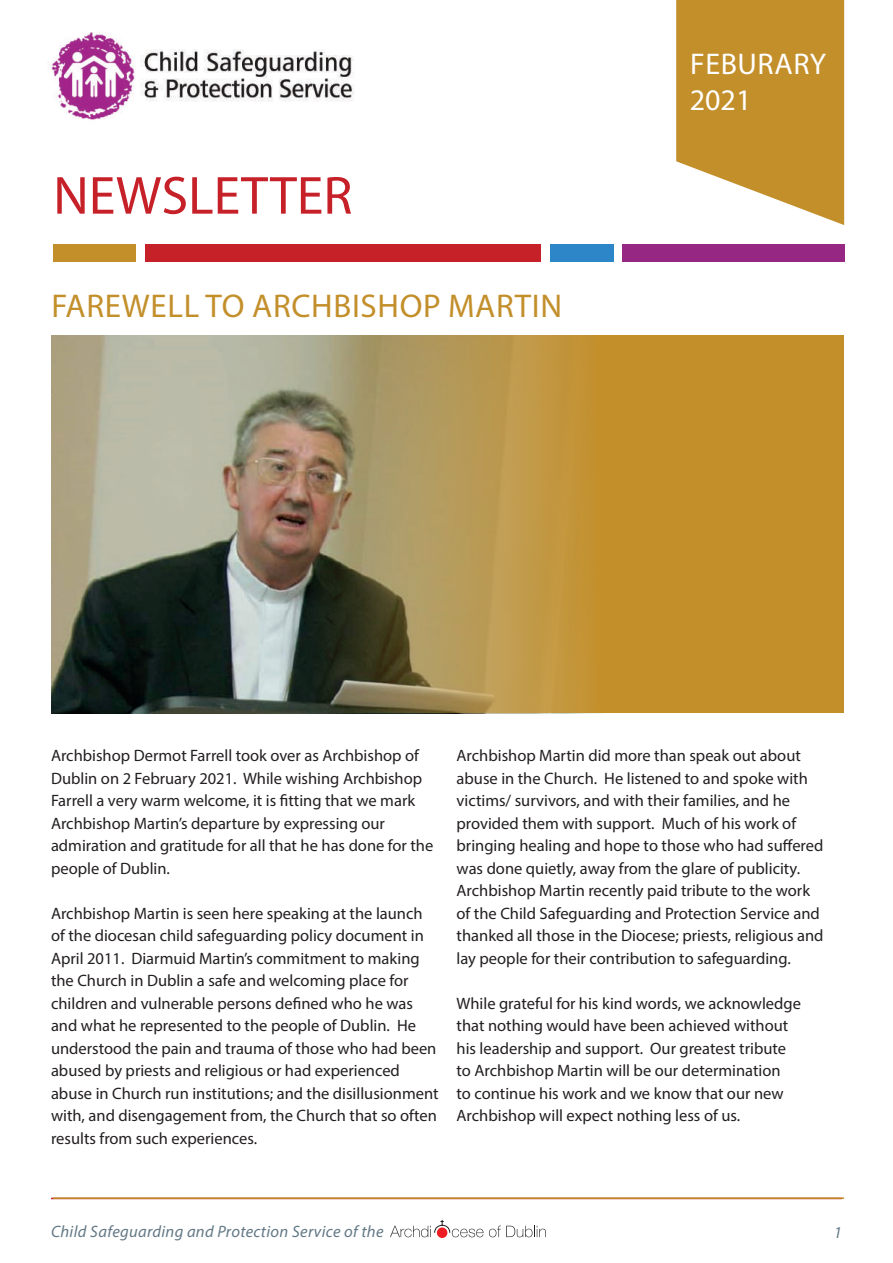
<style>
.page{position:relative;width:893px;height:1263px;background:#fff}
.page>*{position:absolute;margin:0;border:0;box-sizing:border-box;transform-origin:0 0}
.t1{font:54px "Myriad Pro";color:#c62029}
.t2{font:33px "Myriad Pro";letter-spacing:.02em;color:#c38f2b}
.t3{font:30px/36px "Myriad Pro";letter-spacing:.02em;color:#fff}
.t4{font:16.5px/22.5px "Myriad Pro";color:#231f20}
.t5{font:italic 16.5px "Myriad Pro";letter-spacing:.02em;color:#627885}
.t6{font:italic 16.5px "Myriad Pro";color:#647986}
</style>
<div class="page">
<img style="left:48px;top:32px;width:306px;height:88px">
<hr style="left:51px;top:1198px;width:791px;height:1px;background:#c62029">
<svg style="left:390px;top:1219px;width:93px;height:18px"></svg>
<svg style="left:489px;top:1225px;width:57px;height:12px"></svg>
<svg style="left:676px;top:0;width:168px;height:225px;background:#cb9f49"></svg>
<div style="left:53px;top:244px;width:83px;height:17px;background:#c38f2b"></div>
<div style="left:550px;top:244px;width:64px;height:17px;background:#2d86c7"></div>
<div style="left:622px;top:244px;width:222px;height:17px;background:#962782"></div>
<div style="left:145px;top:244px;width:396px;height:17px;background:#c62029"></div>
<hr style="left:53px;top:1197px;width:791px;height:2px;background:#c38f2b">
<img style="left:51px;top:335px;width:145px;height:378px">
<svg style="left:196px;top:335px;width:648px;height:378px;background:#ac8c49"></svg>
<h1 class="t1" style="left:53px;top:162px;width:301px">NEWSLETTER</h1>
<h2 class="t2" style="left:51px;top:285px;width:512px">FAREWELL TO ARCHBISHOP MARTIN</h2>
<h3 class="t3" style="left:690px;top:45px;width:138px">FEBURARY<br>2021</h3>
<p class="t4" style="left:51px;top:744px;width:384px">Archbishop Dermot Farrell took over as Archbishop of Dublin on 2 February 2021. While wishing Archbishop Farrell a very warm welcome, it is fitting that we mark Archbishop Martin’s departure by expressing our admiration and gratitude for all that he has done for the people of Dublin.</p>
<p class="t4" style="left:51px;top:902px;width:389px">Archbishop Martin is seen here speaking at the launch of the diocesan child safeguarding policy document in April 2011. Diarmuid Martin’s commitment to making the Church in Dublin a safe and welcoming place for children and vulnerable persons defined who he was and what he represented to the people of Dublin. He understood the pain and trauma of those who had been abused by priests and religious or had experienced abuse in Church run institutions; and the disillusionment with, and disengagement from, the Church that so often results from such experiences.</p>
<p class="t4" style="left:457px;top:744px;width:368px">Archbishop Martin did more than speak out about abuse in the Church. He listened to and spoke with victims/ survivors, and with their families, and he provided them with support. Much of his work of bringing healing and hope to those who had suffered was done quietly, away from the glare of publicity.<br>Archbishop Martin recently paid tribute to the work of the Child Safeguarding and Protection Service and thanked all those in the Diocese; priests, religious and lay people for their contribution to safeguarding.</p>
<p class="t4" style="left:457px;top:992px;width:346px">While grateful for his kind words, we acknowledge that nothing would have been achieved without his leadership and support. Our greatest tribute to Archbishop Martin will be our determination<br>to continue his work and we know that our new Archbishop will expect nothing less of us.</p>
<p class="t5" style="left:51px;top:1221px;width:334px">Child Safeguarding and Protection Service of the</p>
<p class="t6" style="left:834px;top:1222px;width:10px">1</p>
</div>
